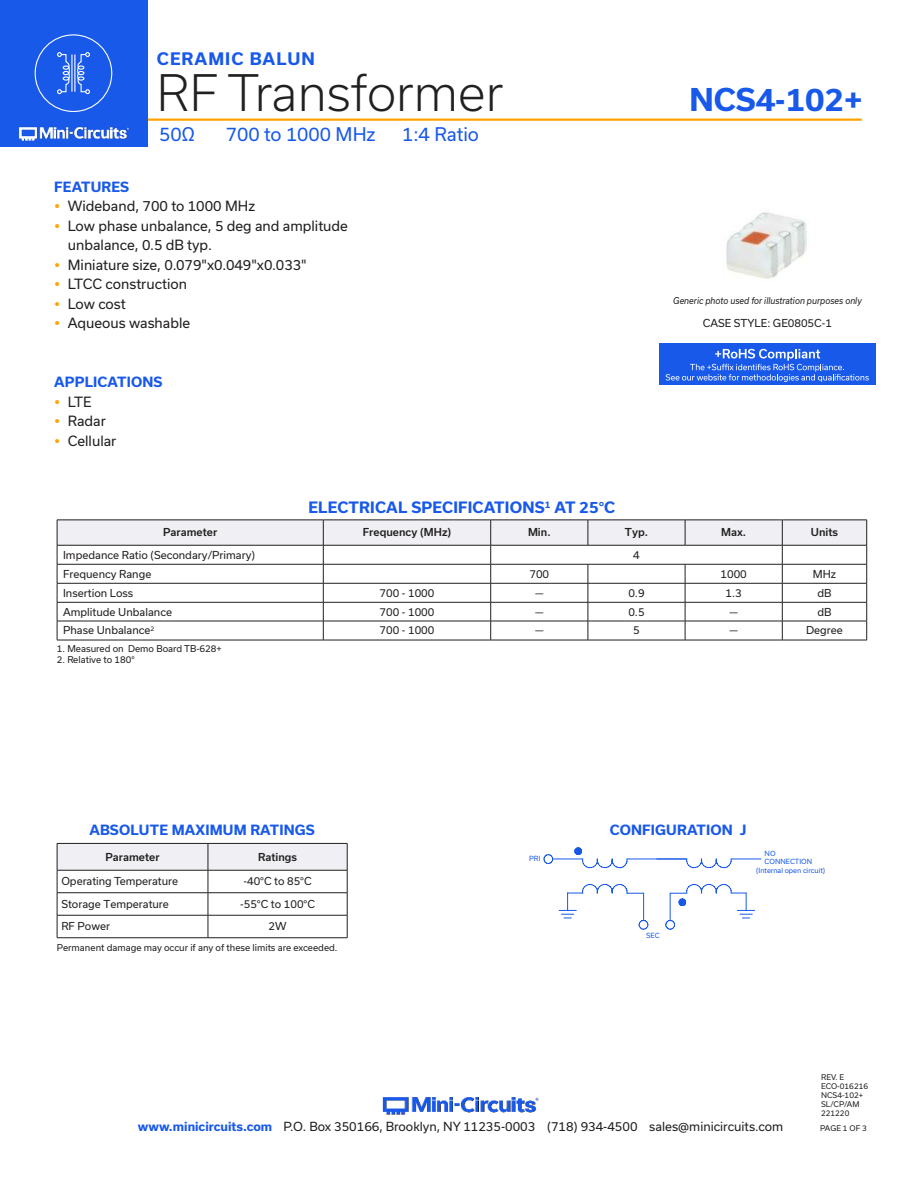
<style>
.page{position:relative;width:918px;height:1188px;background:#fff}
.page>*{position:absolute;margin:0;border:0;box-sizing:border-box;transform-origin:0 0}
.t1{font:300 48px "Usual";color:#221f1f}
.t2{font:700 30px "Usual";color:#1859ea}
.t3{font:18px "Usual";color:#1859ea}
.t4{font:700 16.5px "Usual";letter-spacing:.065em;color:#1859ea}
.t5{font:700 15px "Usual";letter-spacing:.015em;color:#1859ea}
.t6{font:13.5px/19.5px "Usual";color:#221f1f}
.t7{font:700 13.5px "Usual";letter-spacing:.015em;color:#1859ea}
.t8{font:12px "Usual";color:#221f1f}
.t9{font:10.5px "Usual";color:#221f1f}
.t10{font:500 10.5px "Usual";color:#221f1f}
.t11{font:9px "Usual";color:#221f1f}
.t12{font:italic 9px "Usual";color:#221f1f;scale:.9 1}
.t13{font:7.5px/9px "Usual";color:#221f1f}
.t14{font:6.75px/8.1px "Usual";color:#1859ea}
.s1{font-weight:700;color:#1859ea}
</style>
<div class="page">
<hr style="left:129px;top:118px;width:733px;height:3px;background:#ffa300">
<div style="left:0;top:0;width:147px;height:147px;background:#1859ea"></div>
<hr style="left:917px;top:0;width:1px;height:147px;background:#1859ea">
<img style="left:19px;top:126px;width:110px;height:15px">
<img style="left:382px;top:1097px;width:157px;height:18px">
<div style="left:35px;top:34px;width:77px;height:78px;border:1px solid #fff;border-radius:50%"></div>
<svg style="left:57px;top:52px;width:13px;height:42px"></svg>
<svg style="left:77px;top:52px;width:13px;height:42px"></svg>
<hr style="left:71px;top:55px;width:1px;height:37px;background:#fff">
<hr style="left:74px;top:55px;width:1px;height:37px;background:#fff">
<svg style="left:57px;top:843px;width:291px;height:95px"></svg>
<hr style="left:57px;top:937px;width:151px;height:1px;background:#221f1f">
<hr style="left:208px;top:937px;width:139px;height:1px;background:#221f1f">
<svg style="left:57px;top:520px;width:810px;height:120px"></svg>
<hr style="left:491px;top:621px;width:97px;height:1px;background:#221f1f">
<hr style="left:588px;top:621px;width:97px;height:1px;background:#221f1f">
<hr style="left:685px;top:621px;width:97px;height:1px;background:#221f1f">
<hr style="left:57px;top:640px;width:266px;height:1px;background:#221f1f">
<hr style="left:323px;top:640px;width:168px;height:1px;background:#221f1f">
<hr style="left:491px;top:640px;width:97px;height:1px;background:#221f1f">
<hr style="left:588px;top:640px;width:97px;height:1px;background:#221f1f">
<hr style="left:685px;top:640px;width:97px;height:1px;background:#221f1f">
<hr style="left:782px;top:640px;width:85px;height:1px;background:#221f1f">
<img style="left:726px;top:212px;width:81px;height:67px">
<svg style="left:543px;top:847px;width:219px;height:83px"></svg>
<hr style="left:657px;top:859px;width:30px;height:1px;background:#1859ea">
<div style="left:659px;top:343px;width:217px;height:42px;background:#1859ea"></div>
<svg style="left:666px;top:349px;width:203px;height:33px"></svg>
<h3 class="t4" style="left:157px;top:50px;width:160px">CERAMIC BALUN</h3>
<h1 class="t1" style="left:157px;top:67px;width:348px">RF Transformer</h1>
<h3 class="t3" style="left:159px;top:124px;width:37px">50Ω</h3>
<h3 class="t3" style="left:226px;top:124px;width:151px">700 to 1000 MHz</h3>
<h3 class="t3" style="left:402px;top:124px;width:78px">1:4 Ratio</h3>
<p class="t7" style="left:54px;top:179px;width:76px">FEATURES</p>
<p class="t6" style="left:68px;top:197px;width:282px">Wideband, 700 to 1000 MHz<br>Low phase unbalance, 5 deg and amplitude unbalance, 0.5 dB typ.<br>Miniature size, 0.079"x0.049"x0.033"<br>LTCC construction<br>Low cost<br>Aqueous washable</p>
<p class="t7" style="left:54px;top:375px;width:110px">APPLICATIONS</p>
<p class="t6" style="left:68px;top:393px;width:50px">LTE<br>Radar<br>Cellular</p>
<h3 class="t5" style="left:309px;top:499px;width:308px">ELECTRICAL SPECIFICATIONS<sup>1</sup> AT 25°C</h3>
<h2 class="t2" style="left:689px;top:83px;width:175px">NCS4-102+</h2>
<p class="t12" style="left:673px;top:297px;width:211px">Generic photo used for illustration purposes only</p>
<p class="t9" style="left:703px;top:318px;width:131px">CASE STYLE: GE0805C-1</p>
<p class="t10" style="left:163px;top:528px;width:56px">Parameter</p>
<p class="t10" style="left:363px;top:528px;width:90px">Frequency (MHz)</p>
<p class="t10" style="left:528px;top:528px;width:24px">Min.</p>
<p class="t10" style="left:625px;top:528px;width:25px">Typ.</p>
<p class="t10" style="left:721px;top:528px;width:26px">Max.</p>
<p class="t10" style="left:811px;top:528px;width:29px">Units</p>
<p class="t9" style="left:63px;top:550px;width:194px">Impedance Ratio (Secondary/Primary)</p>
<p class="t9" style="left:633px;top:550px;width:8px">4</p>
<p class="t9" style="left:63px;top:569px;width:90px">Frequency Range</p>
<p class="t9" style="left:529px;top:569px;width:21px">700</p>
<p class="t9" style="left:721px;top:569px;width:28px">1000</p>
<p class="t9" style="left:813px;top:569px;width:25px">MHz</p>
<p class="t9" style="left:63px;top:588px;width:72px">Insertion Loss</p>
<p class="t9" style="left:380px;top:588px;width:56px">700 - 1000</p>
<p class="t9" style="left:535px;top:588px;width:10px">—</p>
<p class="t9" style="left:628px;top:588px;width:18px">0.9</p>
<p class="t9" style="left:726px;top:588px;width:18px">1.3</p>
<p class="t9" style="left:817px;top:588px;width:16px">dB</p>
<p class="t9" style="left:63px;top:607px;width:110px">Amplitude Unbalance</p>
<p class="t9" style="left:380px;top:607px;width:56px">700 - 1000</p>
<p class="t9" style="left:535px;top:607px;width:10px">—</p>
<p class="t9" style="left:628px;top:607px;width:18px">0.5</p>
<p class="t9" style="left:729px;top:607px;width:10px">—</p>
<p class="t9" style="left:817px;top:607px;width:16px">dB</p>
<p class="t9" style="left:63px;top:625px;width:93px">Phase Unbalance<sup>2</sup></p>
<p class="t9" style="left:380px;top:625px;width:56px">700 - 1000</p>
<p class="t9" style="left:535px;top:625px;width:10px">—</p>
<p class="t9" style="left:633px;top:625px;width:8px">5</p>
<p class="t9" style="left:729px;top:625px;width:10px">—</p>
<p class="t9" style="left:806px;top:625px;width:38px">Degree</p>
<p class="t11" style="left:57px;top:644px;width:166px">1. Measured on Demo Board TB-628+</p>
<p class="t11" style="left:57px;top:655px;width:79px">2. Relative to 180°</p>
<p class="t7" style="left:89px;top:823px;width:227px">ABSOLUTE MAXIMUM RATINGS</p>
<p class="t7" style="left:610px;top:823px;width:138px">CONFIGURATION J</p>
<p class="t10" style="left:105px;top:852px;width:56px">Parameter</p>
<p class="t10" style="left:258px;top:852px;width:41px">Ratings</p>
<p class="t9" style="left:61px;top:876px;width:118px">Operating Temperature</p>
<p class="t9" style="left:243px;top:876px;width:70px">-40°C to 85°C</p>
<p class="t9" style="left:61px;top:899px;width:109px">Storage Temperature</p>
<p class="t9" style="left:240px;top:899px;width:76px">-55°C to 100°C</p>
<p class="t9" style="left:61px;top:921px;width:50px">RF Power</p>
<p class="t9" style="left:269px;top:921px;width:20px">2W</p>
<p class="t11" style="left:57px;top:943px;width:282px">Permanent damage may occur if any of these limits are exceeded.</p>
<p class="t14" style="left:529px;top:855px;width:13px">PRI</p>
<p class="t14" style="left:646px;top:932px;width:15px">SEC</p>
<p class="t14" style="left:765px;top:850px;width:49px">NO<br>CONNECTION</p>
<p class="t14" style="left:756px;top:867px;width:71px">(Internal open circuit)</p>
<p class="t13" style="left:821px;top:1073px;width:48px">REV. E<br>ECO-016216<br>NCS4-102+<br>SL/CP/AM<br>221220</p>
<p class="t8" style="left:138px;top:1121px;width:647px"><span class="s1">www.minicircuits.com</span> P.O. Box 350166, Brooklyn, NY 11235-0003 (718) 934-4500 sales@minicircuits.com</p>
<p class="t13" style="left:820px;top:1124px;width:48px">PAGE 1 OF 3</p>
</div>
